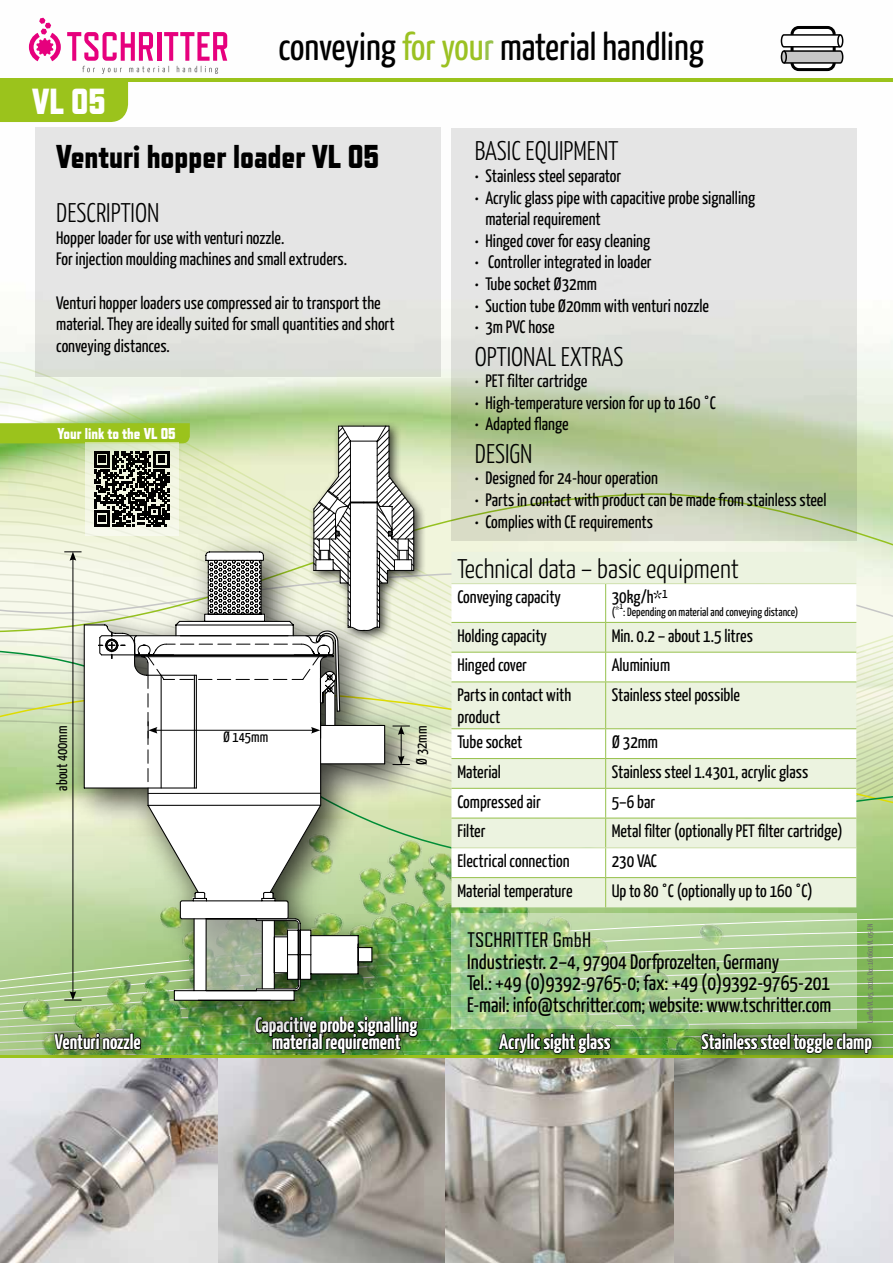
<style>
.page{position:relative;width:893px;height:1263px;background:#fff}
.page>*{position:absolute;margin:0;border:0;box-sizing:border-box;transform-origin:0 0}
.t1{font:38.7px "Yanone Kaffeesatz";color:#000}
.t2{font:800 36.15px "Refrigerator Deluxe";color:#fff}
.t3{font:800 33px "Refrigerator Deluxe";color:#000}
.t4{font:300 27px "Yanone Kaffeesatz";color:#000}
.t5{font:21px/21.6px "Yanone Kaffeesatz";color:#000}
.t6{font:700 21px/16.5px "Yanone Kaffeesatz";color:#fff;text-align:center}
.t7{font:21px "Refrigerator Deluxe";color:#000}
.t8{font:18px/21.6px "Yanone Kaffeesatz";color:#000}
.t9{font:800 15.75px "Refrigerator Deluxe";color:#fff}
.t10{font:15px "Yanone Kaffeesatz";color:#000}
.t11{font:12px "Yanone Kaffeesatz";color:#000}
.t12{font:9px "Yanone Kaffeesatz";color:#000}
.t13{font:7.5px "Yanone Kaffeesatz";color:#706f6f}
.s1{color:#9bc122}
.s2{color:#97c14c}
.s3{font-size:12px}
</style>
<div class="page">
<svg style="left:0;top:377px;width:893px;height:14px;background:#ebf2e2"></svg>
<svg style="left:0;top:391px;width:893px;height:14px"></svg>
<svg style="left:0;top:405px;width:893px;height:13px"></svg>
<hr style="left:0;top:78px;width:893px;height:4px;background:#9bc31c">
<svg style="left:67px;top:32px;width:160px;height:42px"></svg>
<svg style="left:29px;top:18px;width:32px;height:43px"></svg>
<div style="left:0;top:82px;width:128px;height:40px;background:#9bc31c"></div>
<svg style="left:780px;top:26px;width:64px;height:46px"></svg>
<div style="left:837px;top:34px;width:6px;height:14px;border:2px solid #000;border-radius:50%"></div>
<svg style="left:451px;top:128px;width:406px;height:295px;background:#dee1db"></svg>
<div style="left:35px;top:128px;width:405px;height:249px;background:#e5e5e5"></div>
<img style="left:0;top:1139px;width:893px;height:124px">
<img style="left:0;top:423px;width:893px;height:716px">
<h2 class="t2" style="left:32px;top:80px;width:75px">VL 05</h2>
<h1 class="t1" style="left:279px;top:23px;width:427px">conveying <span class="s1">for you</span><span class="s2">r</span> material handling</h1>
<h3 class="t3" style="left:56px;top:137px;width:325px">Venturi hopper loader VL 05</h3>
<h3 class="t4" style="left:56px;top:196px;width:105px">DESCRIPTION</h3>
<p class="t8" style="left:56px;top:226px;width:292px">Hopper loader for use with venturi nozzle.<br>For injection moulding machines and small extruders.</p>
<p class="t8" style="left:56px;top:291px;width:340px">Venturi hopper loaders use compressed air to transport the material. They are ideally suited for small quantities and short conveying distances.</p>
<p class="t9" style="left:57px;top:424px;width:120px">Your link to the VL 05</p>
<p class="t10" style="left:53px;top:790px;width:66px;rotate:-90deg">about 400mm</p>
<p class="t10" style="left:223px;top:727px;width:46px">Ø 145mm</p>
<p class="t10" style="left:413px;top:765px;width:40px;rotate:-90deg">Ø 32mm</p>
<p class="t6" style="left:55px;top:1033px;width:88px">Venturi nozzle</p>
<p class="t6" style="left:255px;top:1016px;width:164px">Capacitive probe signalling material requirement</p>
<h3 class="t4" style="left:475px;top:135px;width:145px">BASIC EQUIPMENT</h3>
<p class="t8" style="left:475px;top:164px;width:148px">• Stainless steel separator</p>
<p class="t8" style="left:485px;top:186px;width:271px;text-indent:-11px">• Acrylic glass pipe with capacitive probe signalling material requirement</p>
<p class="t8" style="left:475px;top:229px;width:177px">• Hinged cover for easy cleaning</p>
<p class="t8" style="left:475px;top:251px;width:178px">• Controller integrated in loader</p>
<p class="t8" style="left:475px;top:272px;width:124px">• Tube socket Ø32mm</p>
<p class="t8" style="left:475px;top:294px;width:236px">• Suction tube Ø20mm with venturi nozzle</p>
<p class="t8" style="left:475px;top:316px;width:81px">• 3m PVC hose</p>
<h3 class="t4" style="left:475px;top:340px;width:150px">OPTIONAL EXTRAS</h3>
<p class="t8" style="left:475px;top:370px;width:114px">• PET filter cartridge</p>
<p class="t8" style="left:475px;top:391px;width:243px">• High-temperature version for up to 160 °C</p>
<p class="t8" style="left:475px;top:413px;width:95px">• Adapted flange</p>
<h3 class="t4" style="left:475px;top:437px;width:59px">DESIGN</h3>
<p class="t8" style="left:475px;top:467px;width:185px">• Designed for 24-hour operation</p>
<p class="t8" style="left:475px;top:488px;width:353px">• Parts in contact with product can be made from stainless steel</p>
<p class="t8" style="left:475px;top:510px;width:180px">• Complies with CE requirements</p>
<h3 class="t4" style="left:457px;top:552px;width:283px">Technical data – basic equipment</h3>
<p class="t8" style="left:457px;top:585px;width:105px">Conveying capacity</p>
<p class="t8" style="left:612px;top:585px;width:58px">30kg/h*<sup>1</sup></p>
<p class="t12" style="left:612px;top:602px;width:13px"><span class="s3">(</span>*1</p>
<p class="t11" style="left:623px;top:605px;width:177px">: Depending on material and conveying distance)</p>
<p class="t8" style="left:457px;top:624px;width:91px">Holding capacity</p>
<p class="t8" style="left:612px;top:624px;width:143px">Min. 0.2 – about 1.5 litres</p>
<p class="t8" style="left:457px;top:654px;width:71px">Hinged cover</p>
<p class="t8" style="left:612px;top:654px;width:60px">Aluminium</p>
<p class="t8" style="left:457px;top:684px;width:115px">Parts in contact with product</p>
<p class="t8" style="left:612px;top:684px;width:130px">Stainless steel possible</p>
<p class="t8" style="left:457px;top:730px;width:67px">Tube socket</p>
<p class="t8" style="left:612px;top:730px;width:48px">Ø 32mm</p>
<p class="t8" style="left:457px;top:760px;width:45px">Material</p>
<p class="t8" style="left:612px;top:760px;width:198px">Stainless steel 1.4301, acrylic glass</p>
<p class="t8" style="left:457px;top:790px;width:85px">Compressed air</p>
<p class="t8" style="left:612px;top:790px;width:45px">5–6 bar</p>
<p class="t8" style="left:457px;top:820px;width:29px">Filter</p>
<p class="t8" style="left:612px;top:820px;width:232px">Metal filter (optionally PET filter cartridge)</p>
<p class="t8" style="left:457px;top:849px;width:114px">Electrical connection</p>
<p class="t8" style="left:612px;top:849px;width:47px">230 VAC</p>
<p class="t8" style="left:457px;top:879px;width:117px">Material temperature</p>
<p class="t8" style="left:612px;top:879px;width:203px">Up to 80 °C (optionally up to 160 °C)</p>
<p class="t7" style="left:467px;top:927px;width:125px">TSCHRITTER GmbH</p>
<p class="t5" style="left:467px;top:950px;width:366px">Industriestr. 2–4, 97904 Dorfprozelten, Germany<br>Tel.: +49 (0)9392-9765-0; fax: +49 (0)9392-9765-201<br>E-mail: info@tschritter.com; website: www.tschritter.com</p>
<p class="t13" style="left:865px;top:1022px;width:100px;rotate:-90deg">Leaflet VL 05, 2016, Doc: 160601 VL 05-EN</p>
<p class="t6" style="left:499px;top:1033px;width:113px">Acrylic sight glass</p>
<p class="t6" style="left:701px;top:1033px;width:172px">Stainless steel toggle clamp</p>
</div>
